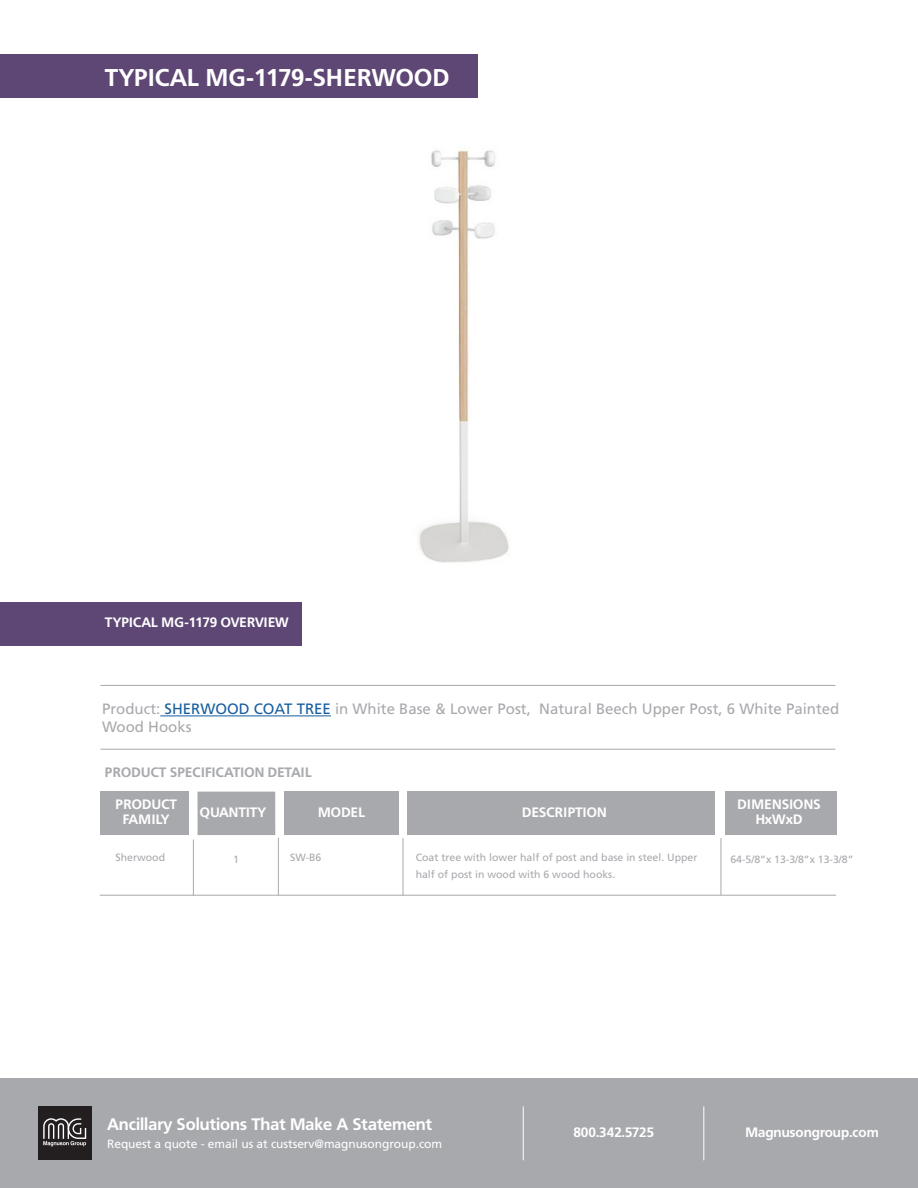
<style>
.page{position:relative;width:918px;height:1188px;background:#fff}
.page>*{position:absolute;margin:0;border:0;box-sizing:border-box;transform-origin:0 0}
.t1{font:700 24px "Frutiger BQ";letter-spacing:.02em;color:#fff}
.t2{font:700 16.5px "Frutiger BQ";color:#fff}
.t3{font:15px/18px "Frutiger";color:#a8a9ad}
.t4{font:700 13.5px "Frutiger BQ";color:#fff}
.t5{font:700 13.5px/15px "Frutiger BQ";letter-spacing:.02em;color:#fff;text-align:center}
.t6{font:700 13.5px "Frutiger BQ";letter-spacing:.02em;color:#a8a9ad}
.t7{font:12px "Frutiger";letter-spacing:-.005em;color:#fff}
.t8{font:10.5px "Frutiger";color:#a8a9ad}
.s1{color:#175d9e}
</style>
<div class="page">
<img style="left:301px;top:150px;width:208px;height:467px">
<div style="left:0;top:54px;width:477px;height:43px;background:#5e4775"></div>
<div style="left:0;top:1079px;width:918px;height:109px;background:#a8a9ad"></div>
<div style="left:38px;top:1106px;width:54px;height:54px;background:#231f20"></div>
<svg style="left:43px;top:1118px;width:43px;height:28px"></svg>
<hr style="left:523px;top:1106px;width:1px;height:54px;background:#fff">
<hr style="left:703px;top:1106px;width:1px;height:54px;background:#fff">
<div style="left:0;top:602px;width:301px;height:43px;background:#5e4775"></div>
<div style="left:100px;top:792px;width:89px;height:43px;background:#a8a9ad"></div>
<div style="left:285px;top:792px;width:114px;height:43px;background:#a8a9ad"></div>
<div style="left:407px;top:792px;width:308px;height:43px;background:#a8a9ad"></div>
<div style="left:725px;top:792px;width:112px;height:43px;background:#a8a9ad"></div>
<div style="left:198px;top:792px;width:77px;height:43px;background:#a8a9ad"></div>
<hr style="left:160px;top:716px;width:171px;height:1px;background:#175d9e">
<hr style="left:100px;top:749px;width:735px;height:1px;background:#a8a9ad">
<hr style="left:100px;top:685px;width:735px;height:1px;background:#a8a9ad">
<hr style="left:100px;top:895px;width:736px;height:1px;background:#a8a9ad">
<hr style="left:193px;top:840px;width:1px;height:56px;background:#a8a9ad">
<hr style="left:278px;top:838px;width:1px;height:57px;background:#a8a9ad">
<hr style="left:403px;top:838px;width:1px;height:58px;background:#a8a9ad">
<hr style="left:721px;top:838px;width:1px;height:57px;background:#a8a9ad">
<p class="t1" style="left:105px;top:63px;width:346px">TYPICAL MG-1179-SHERWOOD</p>
<p class="t4" style="left:105px;top:614px;width:185px">TYPICAL MG-1179 OVERVIEW</p>
<p class="t3" style="left:102px;top:700px;width:739px">Product: <span class="s1">SHERWOOD COAT TREE</span> in White Base &amp; Lower Post, Natural Beech Upper Post, 6 White Painted<br>Wood Hooks</p>
<p class="t6" style="left:105px;top:764px;width:209px">PRODUCT SPECIFICATION DETAIL</p>
<p class="t5" style="left:116px;top:797px;width:63px">PRODUCT<br>FAMILY</p>
<p class="t4" style="left:200px;top:804px;width:68px">QUANTITY</p>
<p class="t4" style="left:318px;top:804px;width:49px">MODEL</p>
<p class="t5" style="left:522px;top:805px;width:86px">DESCRIPTION</p>
<p class="t5" style="left:738px;top:797px;width:85px">DIMENSIONS</p>
<p class="t4" style="left:756px;top:811px;width:48px">HxWxD</p>
<p class="t8" style="left:116px;top:851px;width:51px">Sherwood</p>
<p class="t8" style="left:233px;top:853px;width:7px">1</p>
<p class="t8" style="left:290px;top:852px;width:33px">SW-B6</p>
<p class="t8" style="left:416px;top:851px;width:283px">Coat tree with lower half of post and base in steel. Upper</p>
<p class="t8" style="left:730px;top:853px;width:125px">64-5/8”x 13-3/8”x 13-3/8”</p>
<p class="t8" style="left:416px;top:868px;width:201px">half of post in wood with 6 wood hooks.</p>
<p class="t2" style="left:107px;top:1114px;width:326px">Ancillary Solutions That Make A Statement</p>
<p class="t4" style="left:573px;top:1125px;width:82px">800.342.5725</p>
<p class="t4" style="left:745px;top:1125px;width:135px">Magnusongroup.com</p>
<p class="t7" style="left:107px;top:1137px;width:337px">Request a quote - email us at custserv@magnusongroup.com</p>
</div>
